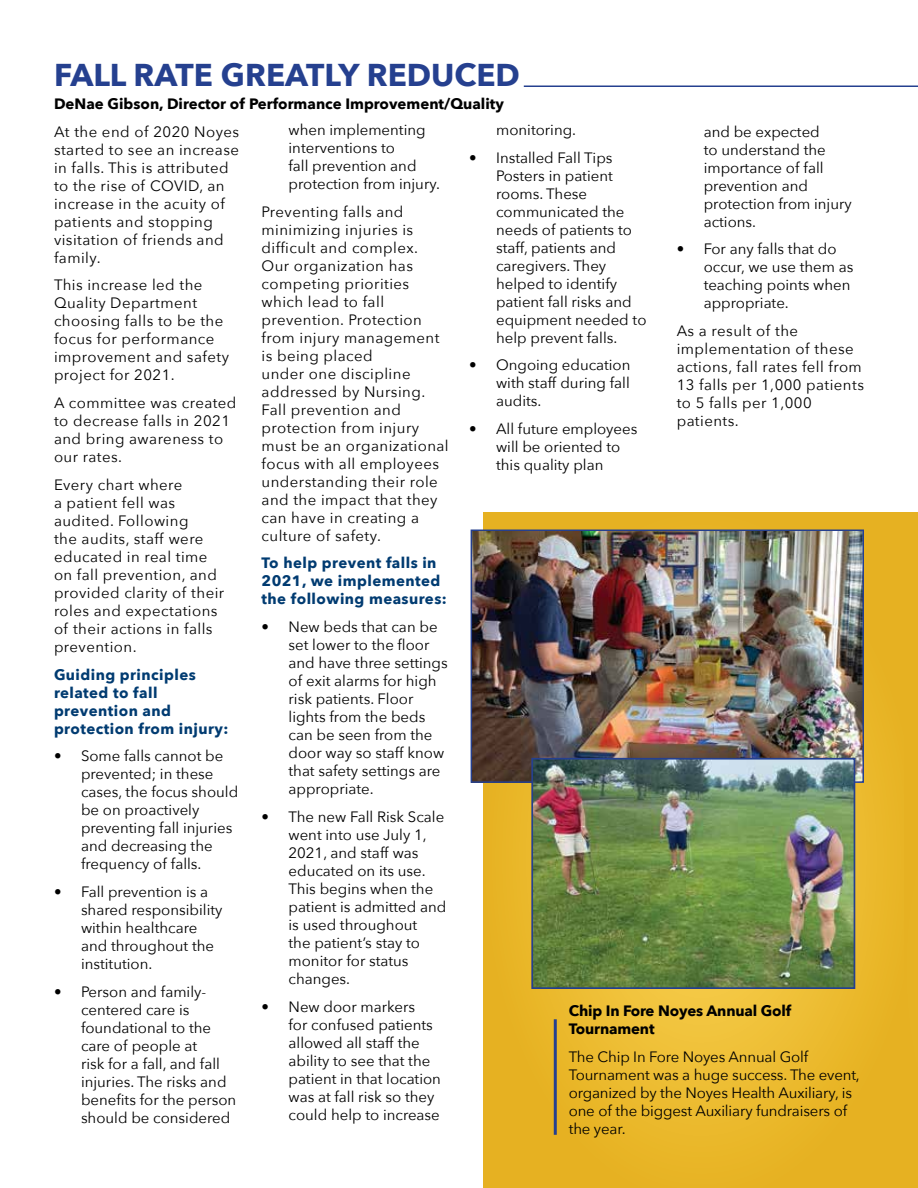
<style>
.page{position:relative;width:918px;height:1188px;background:#fff}
.page>*{position:absolute;margin:0;border:0;box-sizing:border-box;transform-origin:0 0}
.t1{font:700 31.5px "Avenir Next";color:#25408f}
.t2{font:15px/18px "Avenir Next";color:#000}
.t3{font:15px/18px "Avenir Next";letter-spacing:.03em;color:#000}
.t4{font:700 15px/18px "Avenir Next";letter-spacing:.03em;color:#003b71}
.t5{font:700 15px/18px "Avenir Next";color:#000}
</style>
<div class="page">
<svg style="left:484px;top:512px;width:434px;height:676px;background:#e8b629"></svg>
<hr style="left:524px;top:86px;width:394px;height:1px;background:#25408f">
<img style="left:474px;top:533px;width:387px;height:247px">
<div style="left:471px;top:530px;width:393px;height:253px;border:2px solid #25408f"></div>
<img style="left:534px;top:761px;width:318px;height:225px">
<div style="left:531px;top:758px;width:324px;height:231px;border:2px solid #25408f"></div>
<hr style="left:554px;top:1019px;width:3px;height:116px;background:#25408f">
<div style="left:904px;top:735px;width:14px;height:453px;background:#e6b122"></div>
<h1 class="t1" style="left:54px;top:47px;width:467px">FALL RATE GREATLY REDUCED</h1>
<p class="t5" style="left:54px;top:94px;width:451px">DeNae Gibson, Director of Performance Improvement/Quality</p>
<p class="t2" style="left:289px;top:120px;width:153px">when implementing interventions to<br>fall prevention and protection from injury.</p>
<p class="t3" style="left:262px;top:202px;width:189px">Preventing falls and minimizing injuries is difficult and complex.<br>Our organization has competing priorities which lead to fall prevention. Protection from injury management is being placed<br>under one discipline addressed by Nursing.<br>Fall prevention and protection from injury must be an organizational focus with all employees understanding their role and the impact that they can have in creating a culture of safety.</p>
<p class="t4" style="left:262px;top:554px;width:187px">To help prevent falls in<br>2021, we implemented the following measures:</p>
<p class="t2" style="left:289px;top:617px;width:161px;text-indent:-27px">• New beds that can be set lower to the floor and have three settings of exit alarms for high risk patients. Floor lights from the beds can be seen from the door way so staff know that safety settings are appropriate.</p>
<p class="t2" style="left:289px;top:807px;width:159px;text-indent:-27px">• The new Fall Risk Scale went into use July 1,<br>2021, and staff was educated on its use.<br>This begins when the patient is admitted and is used throughout<br>the patient’s stay to monitor for status changes.</p>
<p class="t2" style="left:289px;top:997px;width:154px;text-indent:-27px">• New door markers<br>for confused patients allowed all staff the ability to see that the patient in that location was at fall risk so they could help to increase</p>
<p class="t2" style="left:496px;top:120px;width:82px">monitoring.</p>
<p class="t2" style="left:496px;top:148px;width:152px;text-indent:-27px">• Installed Fall Tips<br>Posters in patient rooms. These communicated the needs of patients to staff, patients and caregivers. They helped to identify patient fall risks and equipment needed to help prevent falls.</p>
<p class="t2" style="left:496px;top:356px;width:136px;text-align:justify;text-indent:-27px">• Ongoing education with staff during fall audits.</p>
<p class="t2" style="left:496px;top:419px;width:143px;text-indent:-27px">• All future employees will be oriented to this quality plan</p>
<p class="t3" style="left:54px;top:122px;width:187px">At the end of 2020 Noyes started to see an increase in falls. This is attributed to the rise of COVID, an increase in the acuity of patients and stopping visitation of friends and family.</p>
<p class="t3" style="left:54px;top:276px;width:176px">This increase led the<br>Quality Department choosing falls to be the focus for performance improvement and safety project for 2021.</p>
<p class="t3" style="left:54px;top:393px;width:184px">A committee was created to decrease falls in 2021 and bring awareness to our rates.</p>
<p class="t3" style="left:54px;top:475px;width:172px">Every chart where<br>a patient fell was audited. Following<br>the audits, staff were educated in real time on fall prevention, and provided clarity of their roles and expectations of their actions in falls prevention.</p>
<p class="t4" style="left:54px;top:665px;width:176px">Guiding principles related to fall prevention and protection from injury:</p>
<p class="t2" style="left:81px;top:747px;width:159px;text-indent:-27px">• Some falls cannot be prevented; in these cases, the focus should be on proactively preventing fall injuries and decreasing the frequency of falls.</p>
<p class="t2" style="left:81px;top:882px;width:143px;text-indent:-27px">• Fall prevention is a shared responsibility within healthcare and throughout the institution.</p>
<p class="t2" style="left:81px;top:982px;width:157px;text-indent:-27px">• Person and family&shy;centered care is foundational to the care of people at<br>risk for a fall, and fall injuries. The risks and benefits for the person should be considered</p>
<p class="t2" style="left:704px;top:122px;width:150px">and be expected<br>to understand the importance of fall prevention and protection from injury actions.</p>
<p class="t2" style="left:704px;top:240px;width:151px;text-indent:-27px">• For any falls that do occur, we use them as teaching points when appropriate.</p>
<p class="t3" style="left:677px;top:321px;width:189px">As a result of the implementation of these actions, fall rates fell from<br>13 falls per 1,000 patients to 5 falls per 1,000 patients.</p>
<p class="t5" style="left:569px;top:1002px;width:224px">Chip In Fore Noyes Annual Golf<br>Tournament</p>
<p class="t2" style="left:569px;top:1047px;width:293px">The Chip In Fore Noyes Annual Golf Tournament was a huge success. The event, organized by the Noyes Health Auxiliary, is one of the biggest Auxiliary fundraisers of the year.</p>
</div>
